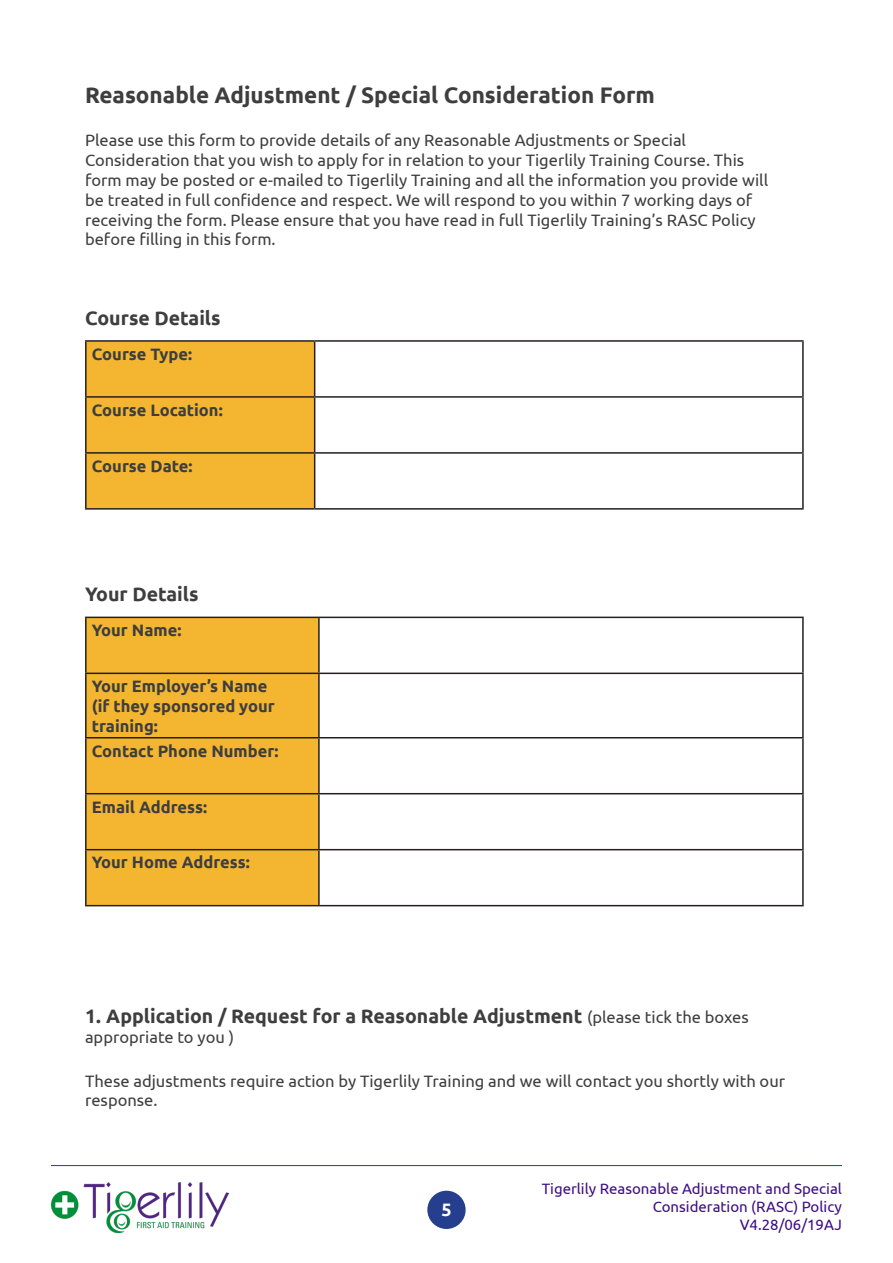
<style>
.page{position:relative;width:893px;height:1263px;background:#fff}
.page>*{position:absolute;margin:0;border:0;box-sizing:border-box;transform-origin:0 0}
.body{font:700 22.5px "Ubuntu";color:#3e3e3f}
.body-2{font:700 19.5px "Ubuntu";color:#3e3e3f}
.t1{font:700 18px "Ubuntu";color:#fff}
.body-3{font:16.5px/19.8px "Ubuntu";color:#3e3e3f}
.body-4{font:700 16.5px/19.8px "Ubuntu";color:#3e3e3f}
.t2{font:15px/18px "Ubuntu";color:#3e0f82;text-align:right}
.s1{font-weight:400;font-size:16.5px}
</style>
<div class="page">
<div style="left:427px;top:1191px;width:39px;height:38px;background:#253f8e;border-radius:50%"></div>
<hr style="left:51px;top:1165px;width:791px;height:1px;background:#253f8e">
<img style="left:51px;top:1182px;width:178px;height:50px">
<div style="left:87px;top:342px;width:227px;height:166px;background:#f4b631"></div>
<hr style="left:85px;top:340px;width:230px;height:2px;background:#231f20">
<hr style="left:85px;top:342px;width:2px;height:54px;background:#231f20">
<hr style="left:315px;top:340px;width:489px;height:2px;background:#231f20">
<hr style="left:314px;top:342px;width:1px;height:54px;background:#231f20">
<hr style="left:802px;top:342px;width:2px;height:54px;background:#231f20">
<hr style="left:85px;top:396px;width:230px;height:2px;background:#231f20">
<hr style="left:85px;top:398px;width:2px;height:54px;background:#231f20">
<hr style="left:315px;top:396px;width:489px;height:2px;background:#231f20">
<hr style="left:314px;top:398px;width:1px;height:54px;background:#231f20">
<hr style="left:802px;top:398px;width:2px;height:54px;background:#231f20">
<hr style="left:85px;top:452px;width:230px;height:2px;background:#231f20">
<hr style="left:85px;top:454px;width:2px;height:54px;background:#231f20">
<hr style="left:315px;top:452px;width:489px;height:2px;background:#231f20">
<hr style="left:314px;top:454px;width:1px;height:54px;background:#231f20">
<hr style="left:802px;top:454px;width:2px;height:54px;background:#231f20">
<hr style="left:85px;top:508px;width:230px;height:2px;background:#231f20">
<hr style="left:315px;top:508px;width:489px;height:2px;background:#231f20">
<div style="left:87px;top:618px;width:231px;height:287px;background:#f4b631"></div>
<hr style="left:85px;top:617px;width:234px;height:1px;background:#231f20">
<hr style="left:85px;top:618px;width:2px;height:54px;background:#231f20">
<hr style="left:319px;top:617px;width:485px;height:1px;background:#231f20">
<hr style="left:318px;top:618px;width:2px;height:54px;background:#231f20">
<hr style="left:802px;top:618px;width:2px;height:54px;background:#231f20">
<hr style="left:85px;top:672px;width:234px;height:2px;background:#231f20">
<hr style="left:85px;top:674px;width:2px;height:63px;background:#231f20">
<hr style="left:319px;top:672px;width:485px;height:2px;background:#231f20">
<hr style="left:318px;top:674px;width:2px;height:63px;background:#231f20">
<hr style="left:802px;top:674px;width:2px;height:63px;background:#231f20">
<hr style="left:85px;top:737px;width:234px;height:1px;background:#231f20">
<hr style="left:85px;top:738px;width:2px;height:55px;background:#231f20">
<hr style="left:319px;top:737px;width:485px;height:1px;background:#231f20">
<hr style="left:318px;top:738px;width:2px;height:55px;background:#231f20">
<hr style="left:802px;top:738px;width:2px;height:55px;background:#231f20">
<hr style="left:85px;top:793px;width:234px;height:1px;background:#231f20">
<hr style="left:85px;top:794px;width:2px;height:55px;background:#231f20">
<hr style="left:319px;top:793px;width:485px;height:1px;background:#231f20">
<hr style="left:318px;top:794px;width:2px;height:55px;background:#231f20">
<hr style="left:802px;top:794px;width:2px;height:55px;background:#231f20">
<hr style="left:85px;top:849px;width:234px;height:1px;background:#231f20">
<hr style="left:85px;top:850px;width:2px;height:55px;background:#231f20">
<hr style="left:319px;top:849px;width:485px;height:1px;background:#231f20">
<hr style="left:318px;top:850px;width:2px;height:55px;background:#231f20">
<hr style="left:802px;top:850px;width:2px;height:55px;background:#231f20">
<hr style="left:85px;top:905px;width:234px;height:1px;background:#231f20">
<hr style="left:319px;top:905px;width:485px;height:1px;background:#231f20">
<p class="body" style="left:85px;top:81px;width:571px">Reasonable Adjustment / Special Consideration Form</p>
<p class="body-3" style="left:85px;top:130px;width:685px">Please use this form to provide details of any Reasonable Adjustments or Special Consideration that you wish to apply for in relation to your Tigerlily Training Course. This form may be posted or e-mailed to Tigerlily Training and all the information you provide will be treated in full confidence and respect. We will respond to you within 7 working days of receiving the form. Please ensure that you have read in full Tigerlily Training’s RASC Policy before filling in this form.</p>
<p class="body-2" style="left:85px;top:306px;width:137px">Course Details</p>
<p class="body-4" style="left:92px;top:344px;width:102px">Course Type:</p>
<p class="body-4" style="left:92px;top:400px;width:132px">Course Location:</p>
<p class="body-4" style="left:92px;top:456px;width:102px">Course Date:</p>
<p class="body-2" style="left:85px;top:582px;width:115px">Your Details</p>
<p class="body-4" style="left:92px;top:620px;width:91px">Your Name:</p>
<p class="body-4" style="left:92px;top:676px;width:184px">Your Employer’s Name (if they sponsored your training:</p>
<p class="body-4" style="left:92px;top:740px;width:188px">Contact Phone Number:</p>
<p class="body-4" style="left:92px;top:796px;width:117px">Email Address:</p>
<p class="body-4" style="left:92px;top:852px;width:160px">Your Home Address:</p>
<p class="body-2" style="left:85px;top:1004px;width:665px">1. Application / Request for a Reasonable Adjustment <span class="s1">(please tick the boxes</span></p>
<p class="body-3" style="left:85px;top:1026px;width:151px">appropriate to you )</p>
<p class="body-3" style="left:85px;top:1070px;width:702px">These adjustments require action by Tigerlily Training and we will contact you shortly with our response.</p>
<p class="t1" style="left:441px;top:1198px;width:12px">5</p>
<p class="t2" style="left:542px;top:1179px;width:302px">Tigerlily Reasonable Adjustment and Special<br>Consideration (RASC) Policy<br>V4.28/06/19AJ</p>
</div>
